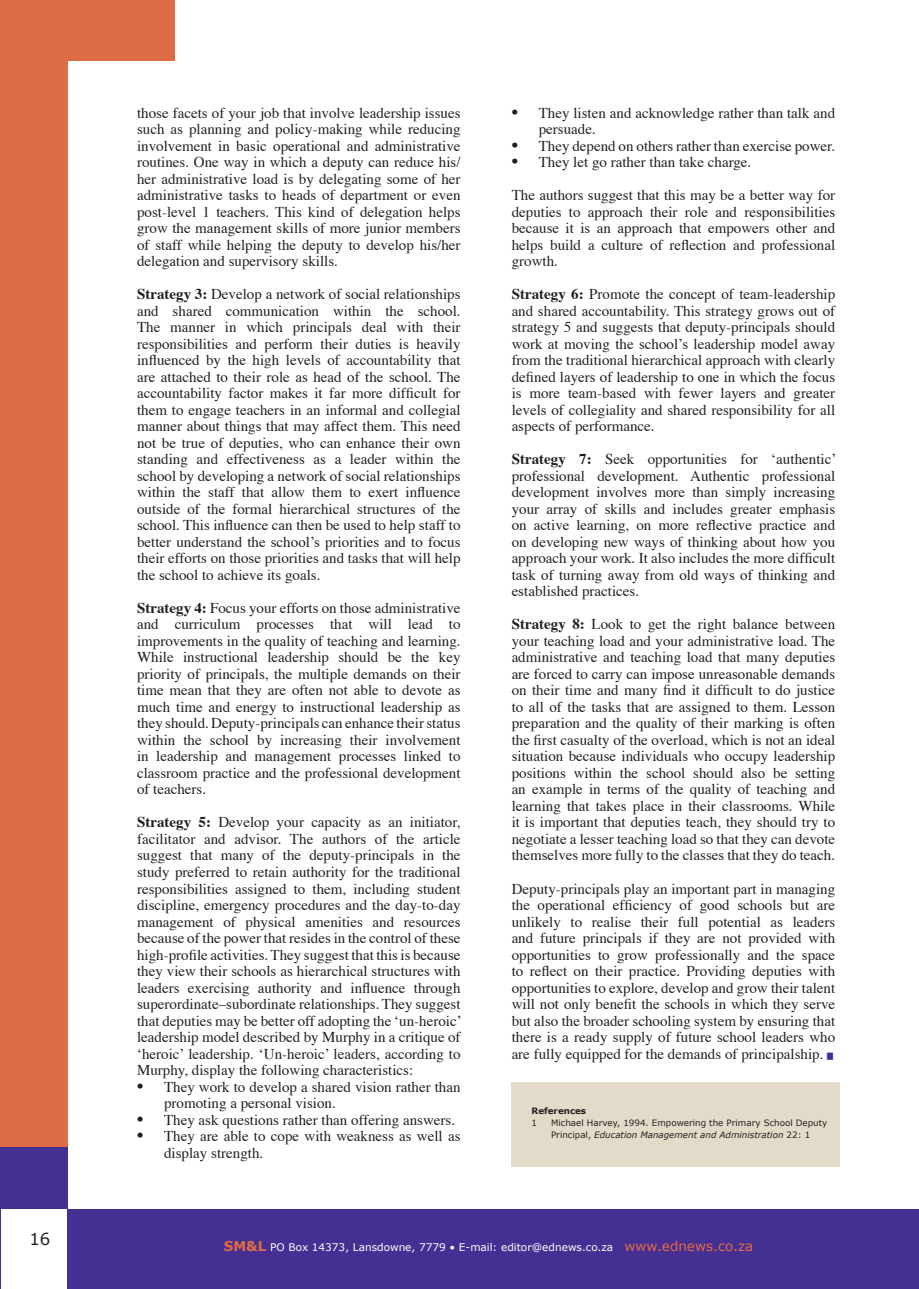
<style>
.page{position:relative;width:919px;height:1289px;background:#fff}
.page>*{position:absolute;margin:0;border:0;box-sizing:border-box;transform-origin:0 0}
.t1{font:16.5px "Verdana";color:#231f20}
.t2{font:15px/16.5px "Times";color:#231f20;text-align:justify}
.t3{font:10.5px "Verdana";color:#fff}
.t4{font:8.7px/12px "Verdana";color:#231f20}
.t5{font:700 8.7px "Verdana";color:#231f20}
.t6{font:700 6px "Helvetica";color:#452f92}
.s1{font-weight:700}
.s2{font-size:18px}
.s3{font-style:italic}
.s4{font-weight:700;font-size:13.5px;color:#de6c45}
.s5{font-size:13.5px;color:#de6c45}
</style>
<div class="page">
<div style="left:0;top:0;width:174px;height:1288px;background:#de6c45"></div>
<div style="left:0;top:1147px;width:72px;height:141px;background:#452f92"></div>
<div style="left:0;top:1209px;width:918px;height:79px;background:#452f92"></div>
<div style="left:68px;top:62px;width:850px;height:1147px;background:#fff"></div>
<div style="left:1px;top:1209px;width:66px;height:79px;background:#fff"></div>
<div style="left:511px;top:1082px;width:329px;height:84px;background:#e3dbc9"></div>
<p class="t1" style="left:29px;top:1227px;width:22px">16</p>
<p class="t2" style="left:137px;top:103px;width:325px">those facets of your job that involve leadership issues such as planning and policy-making while reducing involvement in basic operational and administrative routines. One way in which a deputy can reduce his/ her administrative load is by delegating some of her administrative tasks to heads of department or even post-level 1 teachers. This kind of delegation helps grow the management skills of more junior members of staff while helping the deputy to develop his/her delegation and supervisory skills.</p>
<p class="t2" style="left:137px;top:284px;width:325px"><span class="s1">Strategy 3:</span> Develop a network of social relationships and shared communication within the school.<br>The manner in which principals deal with their responsibilities and perform their duties is heavily influenced by the high levels of accountability that are attached to their role as head of the school. The accountability factor makes it far more difficult for them to engage teachers in an informal and collegial manner about things that may affect them. This need not be true of deputies, who can enhance their own standing and effectiveness as a leader within the school by developing a network of social relationships within the staff that allow them to exert influence outside of the formal hierarchical structures of the school. This influence can then be used to help staff to better understand the school’s priorities and to focus their efforts on those priorities and tasks that will help the school to achieve its goals.</p>
<p class="t2" style="left:137px;top:598px;width:325px"><span class="s1">Strategy 4:</span> Focus your efforts on those administrative and curriculum processes that will lead to improvements in the quality of teaching and learning.<br>While instructional leadership should be the key priority of principals, the multiple demands on their time mean that they are often not able to devote as much time and energy to instructional leadership as they should. Deputy-principals can enhance their status within the school by increasing their involvement in leadership and management processes linked to classroom practice and the professional development of teachers.</p>
<p class="t2" style="left:137px;top:812px;width:326px"><span class="s1">Strategy 5:</span> Develop your capacity as an initiator, facilitator and advisor. The authors of the article suggest that many of the deputy-principals in the study preferred to retain authority for the traditional responsibilities assigned to them, including student discipline, emergency procedures and the day-to-day management of physical amenities and resources because of the power that resides in the control of these high-profile activities. They suggest that this is because they view their schools as hierarchical structures with leaders exercising authority and influence through superordinate–subordinate relationships. They suggest that deputies may be better off adopting the ‘un-heroic’ leadership model described by Murphy in a critique of ‘heroic’ leadership. ‘Un-heroic’ leaders, according to Murphy, display the following characteristics:</p>
<p class="t2" style="left:164px;top:1076px;width:298px;text-indent:-27px"><span class="s2">•</span> They work to develop a shared vision rather than promoting a personal vision.</p>
<p class="t2" style="left:137px;top:1109px;width:319px"><span class="s2">•</span> They ask questions rather than offering answers.</p>
<p class="t2" style="left:164px;top:1126px;width:298px;text-indent:-27px"><span class="s2">•</span> They are able to cope with weakness as well as display strength.</p>
<p class="t2" style="left:538px;top:103px;width:298px;text-indent:-27px"><span class="s2">•</span> They listen and acknowledge rather than talk and persuade.</p>
<p class="t2" style="left:511px;top:136px;width:325px"><span class="s2">•</span> They depend on others rather than exercise power.</p>
<p class="t2" style="left:511px;top:152px;width:241px"><span class="s2">•</span> They let go rather than take charge.</p>
<p class="t2" style="left:511px;top:185px;width:325px">The authors suggest that this may be a better way for deputies to approach their role and responsibilities because it is an approach that empowers other and helps build a culture of reflection and professional growth.</p>
<p class="t2" style="left:511px;top:284px;width:325px"><span class="s1">Strategy 6:</span> Promote the concept of team-leadership and shared accountability. This strategy grows out of strategy 5 and suggests that deputy-principals should work at moving the school’s leadership model away from the traditional hierarchical approach with clearly defined layers of leadership to one in which the focus is more team-based with fewer layers and greater levels of collegiality and shared responsibility for all aspects of performance.</p>
<p class="t2" style="left:511px;top:449px;width:326px"><span class="s1">Strategy 7:</span> Seek opportunities for ‘authentic’ professional development. Authentic professional development involves more than simply increasing your array of skills and includes greater emphasis on active learning, on more reflective practice and on developing new ways of thinking about how you approach your work. It also includes the more difficult task of turning away from old ways of thinking and established practices.</p>
<p class="t2" style="left:511px;top:614px;width:325px"><span class="s1">Strategy 8:</span> Look to get the right balance between your teaching load and your administrative load. The administrative and teaching load that many deputies are forced to carry can impose unreasonable demands on their time and many find it difficult to do justice to all of the tasks that are assigned to them. Lesson preparation and the quality of their marking is often the first casualty of the overload, which is not an ideal situation because individuals who occupy leadership positions within the school should also be setting an example in terms of the quality of teaching and learning that takes place in their classrooms. While it is important that deputies teach, they should try to negotiate a lesser teaching load so that they can devote themselves more fully to the classes that they do teach.</p>
<p class="t2" style="left:511px;top:878px;width:325px">Deputy-principals play an important part in managing the operational efficiency of good schools but are unlikely to realise their full potential as leaders and future principals if they are not provided with opportunities to grow professionally and the space to reflect on their practice. Providing deputies with opportunities to explore, develop and grow their talent will not only benefit the schools in which they serve but also the broader schooling system by ensuring that there is a ready supply of future school leaders who are fully equipped for the demands of principalship.</p>
<p class="t6" style="left:827px;top:1050px;width:7px">█</p>
<p class="t5" style="left:531px;top:1104px;width:56px">References</p>
<p class="t4" style="left:531px;top:1116px;width:7px">1</p>
<p class="t4" style="left:551px;top:1116px;width:278px">Michael Harvey, 1994. Empowering the Primary School Deputy<br>Principal, <span class="s3">Education Management and Administration</span> 22: 1</p>
<p class="t3" style="left:224px;top:1239px;width:531px"><span class="s4">SM&amp;L</span> PO Box 14373, Lansdowne, 7779 • E-mail: editor@ednews.co.za <span class="s5">www.ednews.co.za</span></p>
</div>
